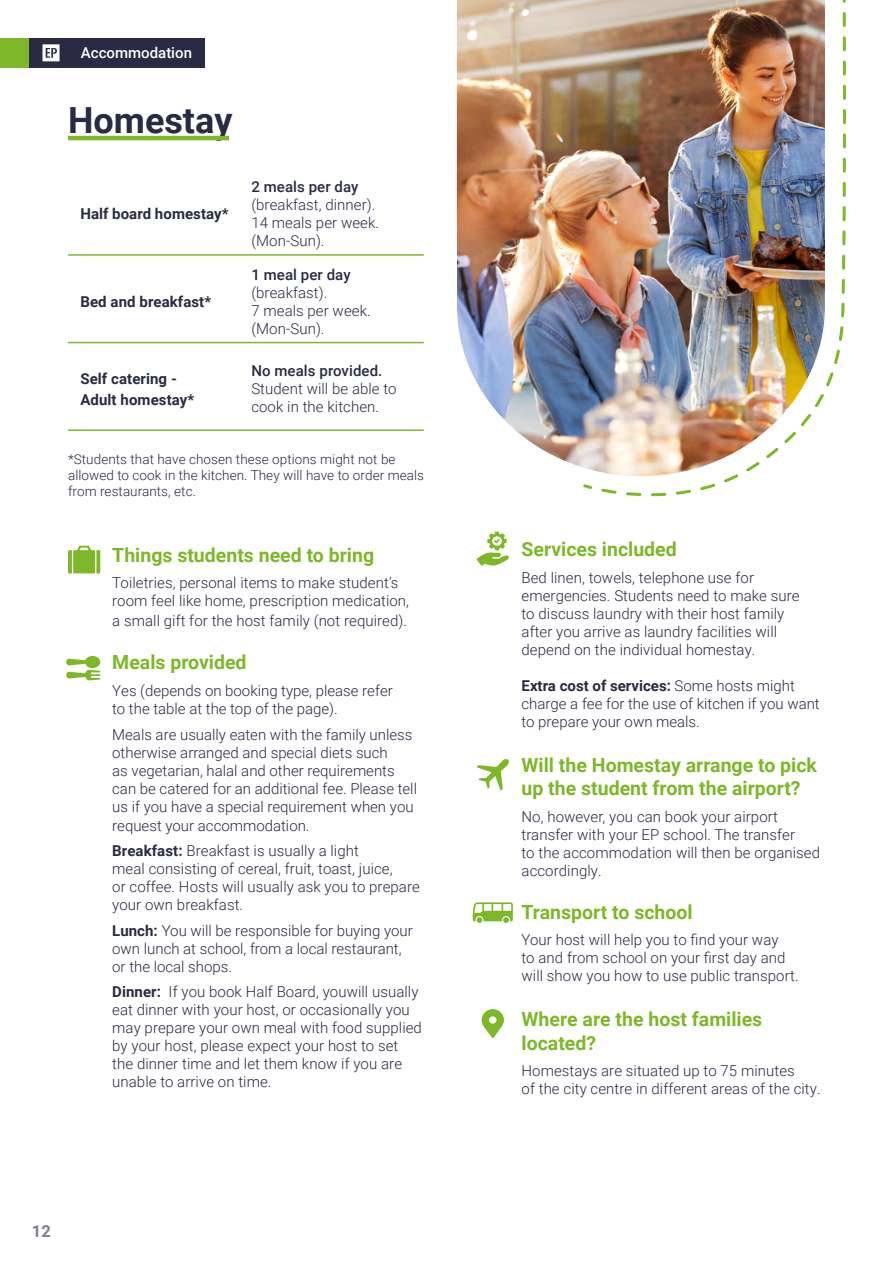
<style>
.page{position:relative;width:893px;height:1263px;background:#fff}
.page>*{position:absolute;margin:0;border:0;box-sizing:border-box;transform-origin:0 0}
.t1{font:700 36px "Roboto";color:#282b43}
.t2{font:700 19.5px/23.4px "Roboto";color:#7db828}
.t3{font:700 16.5px "Roboto";color:#827e8f}
.t4{font:300 15px/18px "Roboto";letter-spacing:.005em;color:#282b43}
.t5{font:700 15px/21px "Roboto";letter-spacing:.005em;color:#282b43}
.t6{font:500 15px "Roboto";letter-spacing:.005em;color:#282b43}
.t7{font:500 15px "Roboto";color:#fff}
.t8{font:300 13.5px/16.2px "Roboto";letter-spacing:.005em;color:#282b43}
.s1{font-weight:700}
</style>
<div class="page">
<div style="left:29px;top:38px;width:176px;height:30px;background:#282b43"></div>
<div style="left:0;top:38px;width:29px;height:30px;background:#7db828"></div>
<svg style="left:43px;top:44px;width:17px;height:17px"></svg>
<hr style="left:68px;top:136px;width:161px;height:4px;background:#7db828">
<svg style="left:68px;top:546px;width:32px;height:27px"></svg>
<svg style="left:482px;top:1009px;width:22px;height:29px"></svg>
<svg style="left:476px;top:532px;width:33px;height:34px"></svg>
<svg style="left:477px;top:759px;width:32px;height:32px"></svg>
<svg style="left:472px;top:902px;width:41px;height:21px"></svg>
<svg style="left:66px;top:656px;width:34px;height:25px"></svg>
<hr style="left:68px;top:254px;width:171px;height:2px;background:#7db828">
<hr style="left:239px;top:254px;width:185px;height:2px;background:#7db828">
<hr style="left:68px;top:342px;width:171px;height:1px;background:#7db828">
<hr style="left:239px;top:342px;width:185px;height:1px;background:#7db828">
<hr style="left:68px;top:429px;width:171px;height:2px;background:#7db828">
<hr style="left:239px;top:429px;width:185px;height:2px;background:#7db828">
<img style="left:457px;top:0;width:125px;height:467px">
<svg style="left:601px;top:491px;width:90px;height:6px"></svg>
<img style="left:582px;top:0;width:264px;height:491px">
<p class="t7" style="left:81px;top:43px;width:113px">Accommodation</p>
<h1 class="t1" style="left:68px;top:95px;width:166px">Homestay</h1>
<p class="t5" style="left:80px;top:203px;width:150px">Half board homestay*</p>
<p class="t5" style="left:80px;top:290px;width:132px">Bed and breakfast*</p>
<p class="t5" style="left:80px;top:367px;width:115px">Self catering -<br>Adult homestay*</p>
<p class="t6" style="left:251px;top:176px;width:109px">2 meals per day</p>
<p class="t4" style="left:251px;top:195px;width:129px">(breakfast, dinner).<br>14 meals per week. (Mon-Sun).</p>
<p class="t6" style="left:251px;top:264px;width:101px">1 meal per day</p>
<p class="t4" style="left:251px;top:283px;width:121px">(breakfast).<br>7 meals per week. (Mon-Sun).</p>
<p class="t6" style="left:251px;top:360px;width:133px">No meals provided.</p>
<p class="t4" style="left:251px;top:379px;width:147px">Student will be able to cook in the kitchen.</p>
<p class="t8" style="left:68px;top:450px;width:357px">*Students that have chosen these options might not be allowed to cook in the kitchen. They will have to order meals from restaurants, etc.</p>
<h2 class="t2" style="left:112px;top:543px;width:263px">Things students need to bring</h2>
<p class="t4" style="left:112px;top:573px;width:298px">Toiletries, personal items to make student’s room feel like home, prescription medication,</p>
<p class="t4" style="left:112px;top:611px;width:296px">a small gift for the host family (not required).</p>
<h2 class="t2" style="left:112px;top:650px;width:136px">Meals provided</h2>
<p class="t4" style="left:112px;top:681px;width:282px">Yes (depends on booking type, please refer to the table at the top of the page).</p>
<p class="t4" style="left:112px;top:726px;width:306px">Meals are usually eaten with the family unless otherwise arranged and special diets such<br>as vegetarian, halal and other requirements can be catered for an additional fee. Please tell us if you have a special requirement when you request your accommodation.</p>
<p class="t4" style="left:112px;top:841px;width:309px"><span class="s1">Breakfast:</span> Breakfast is usually a light<br>meal consisting of cereal, fruit, toast, juice,<br>or coffee. Hosts will usually ask you to prepare your own breakfast.</p>
<p class="t4" style="left:112px;top:921px;width:302px"><span class="s1">Lunch:</span> You will be responsible for buying your own lunch at school, from a local restaurant, or the local shops.</p>
<p class="t4" style="left:112px;top:982px;width:311px"><span class="s1">Dinner:</span> If you book Half Board, youwill usually eat dinner with your host, or occasionally you may prepare your own meal with food supplied by your host, please expect your host to set the dinner time and let them know if you are unable to arrive on time.</p>
<p class="t3" style="left:32px;top:1219px;width:20px">12</p>
<h2 class="t2" style="left:522px;top:537px;width:157px">Services included</h2>
<p class="t4" style="left:522px;top:568px;width:280px">Bed linen, towels, telephone use for emergencies. Students need to make sure to discuss laundry with their host family after you arrive as laundry facilities will depend on the individual homestay.</p>
<p class="t4" style="left:522px;top:676px;width:300px"><span class="s1">Extra cost of services:</span> Some hosts might charge a fee for the use of kitchen if you want to prepare your own meals.</p>
<h2 class="t2" style="left:522px;top:752px;width:297px">Will the Homestay arrange to pick up the student from the airport?</h2>
<p class="t4" style="left:522px;top:807px;width:300px">No, however, you can book your airport transfer with your EP school. The transfer<br>to the accommodation will then be organised accordingly.</p>
<h2 class="t2" style="left:522px;top:899px;width:173px">Transport to school</h2>
<p class="t4" style="left:522px;top:930px;width:279px">Your host will help you to find your way<br>to and from school on your first day and will show you how to use public transport.</p>
<h2 class="t2" style="left:522px;top:1007px;width:242px">Where are the host families located?</h2>
<p class="t4" style="left:522px;top:1061px;width:301px">Homestays are situated up to 75 minutes<br>of the city centre in different areas of the city.</p>
</div>
